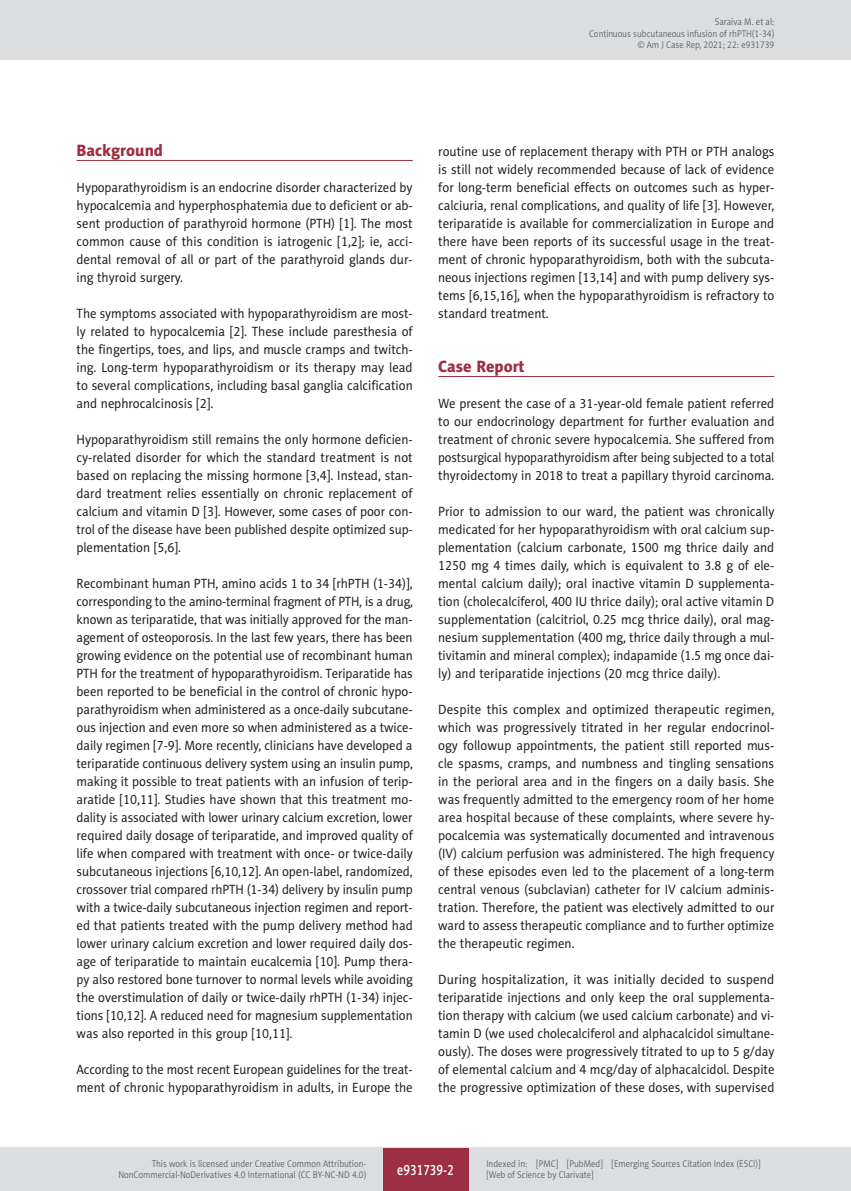
<style>
.page{position:relative;width:851px;height:1191px;background:#fff}
.page>*{position:absolute;margin:0;border:0;box-sizing:border-box;transform-origin:0 0}
.AJCR_Headline_1{font:16.5px "Naomi Sans EFN Heavy";color:#9d2f42}
.AJCR_e-PAGINA{font:15px "Naomi Sans EFN Medium";color:#fff;scale:.8 1}
.AJCR_Body{font:13.5px/18px "Naomi Sans EFN";color:#231f20;text-align:justify;scale:.95 1}
.AJCR_Body-2{font:13.5px/18px "Naomi Sans EFN";color:#231f20;text-align:justify}
.AJCR_Body-3{font:13.5px/18px "Naomi Sans EFN";color:#231f20;text-align:justify;scale:.94 1}
.AJCR_Body-4{font:13.5px/18px "Naomi Sans EFN";color:#231f20;text-align:justify;scale:.96 1}
.AJCR_Body-5{font:13.5px/18px "Naomi Sans EFN";color:#231f20;scale:.93 1}
.AJCR_pagina_zywa{font:9.75px/11.2px "Naomi Sans EFN Light";color:#57585a;text-align:right;scale:.9 1}
.AJCR_pagina_sygnatur{font:9.75px "Naomi Sans EFN Light";color:#57585a;scale:.9 1}
</style>
<div class="page">
<hr style="left:77px;top:160px;width:335px;height:1px;background:#9d2f42">
<hr style="left:438px;top:376px;width:336px;height:1px;background:#9d2f42">
<div style="left:0;top:0;width:850px;height:60px;background:#dcdddf"></div>
<hr style="left:850px;top:0;width:1px;height:60px;background:#dcdddf">
<div style="left:0;top:1148px;width:850px;height:43px;background:#dcdddf"></div>
<div style="left:383px;top:1147px;width:85px;height:43px;background:#9d2f42"></div>
<p class="AJCR_pagina_zywa" style="left:589px;top:16px;width:207px">Saraiva M. et al:<br>Continuous subcutaneous infusion of rhPTH(1-34)</p>
<p class="AJCR_pagina_sygnatur" style="left:637px;top:39px;width:153px">© Am J Case Rep, 2021; 22: e931739</p>
<p class="AJCR_Headline_1" style="left:77px;top:140px;width:88px">Background</p>
<p class="AJCR_Body-3" style="left:77px;top:178px;width:359px">Hypoparathyroidism is an endocrine disorder characterized by hypocalcemia and hyperphosphatemia due to deficient or ab&shy;sent production of parathyroid hormone (PTH) [1]. The most common cause of this condition is iatrogenic [1,2]; ie, acci&shy;dental removal of all or part of the parathyroid glands dur&shy;ing thyroid surgery.</p>
<p class="AJCR_Body-3" style="left:77px;top:304px;width:359px">The symptoms associated with hypoparathyroidism are most&shy;ly related to hypocalcemia [2]. These include paresthesia of the fingertips, toes, and lips, and muscle cramps and twitch&shy;ing. Long-term hypoparathyroidism or its therapy may lead to several complications, including basal ganglia calcification and nephrocalcinosis [2].</p>
<p class="AJCR_Body" style="left:77px;top:430px;width:355px">Hypoparathyroidism still remains the only hormone deficien&shy;cy-related disorder for which the standard treatment is not based on replacing the missing hormone [3,4]. Instead, stan&shy;dard treatment relies essentially on chronic replacement of calcium and vitamin D [3]. However, some cases of poor con&shy;trol of the disease have been published despite optimized sup&shy;plementation [5,6].</p>
<p class="AJCR_Body" style="left:77px;top:574px;width:355px">Recombinant human PTH, amino acids 1 to 34 [rhPTH (1-34)], corresponding to the amino-terminal fragment of PTH, is a drug, known as teriparatide, that was initially approved for the man&shy;agement of osteoporosis. In the last few years, there has been growing evidence on the potential use of recombinant human PTH for the treatment of hypoparathyroidism. Teriparatide has been reported to be beneficial in the control of chronic hypo&shy;parathyroidism when administered as a once-daily subcutane&shy;ous injection and even more so when administered as a twice&shy;daily regimen [7-9]. More recently, clinicians have developed a teriparatide continuous delivery system using an insulin pump, making it possible to treat patients with an infusion of terip&shy;aratide [10,11]. Studies have shown that this treatment mo&shy;dality is associated with lower urinary calcium excretion, lower required daily dosage of teriparatide, and improved quality of life when compared with treatment with once- or twice-daily subcutaneous injections [6,10,12]. An open-label, randomized, crossover trial compared rhPTH (1-34) delivery by insulin pump with a twice-daily subcutaneous injection regimen and report&shy;ed that patients treated with the pump delivery method had lower urinary calcium excretion and lower required daily dos&shy;age of teriparatide to maintain eucalcemia [10]. Pump thera&shy;py also restored bone turnover to normal levels while avoiding the overstimulation of daily or twice-daily rhPTH (1-34) injec&shy;tions [10,12]. A reduced need for magnesium supplementation was also reported in this group [10,11].</p>
<p class="AJCR_Body-5" style="left:77px;top:1060px;width:363px">According to the most recent European guidelines for the treat&shy;ment of chronic hypoparathyroidism in adults, in Europe the</p>
<p class="AJCR_Body" style="left:438px;top:142px;width:355px">routine use of replacement therapy with PTH or PTH analogs is still not widely recommended because of lack of evidence for long-term beneficial effects on outcomes such as hyper&shy;calciuria, renal complications, and quality of life [3]. However, teriparatide is available for commercialization in Europe and there have been reports of its successful usage in the treat&shy;ment of chronic hypoparathyroidism, both with the subcuta&shy;neous injections regimen [13,14] and with pump delivery sys&shy;tems [6,15,16], when the hypoparathyroidism is refractory to standard treatment.</p>
<p class="AJCR_Headline_1" style="left:438px;top:356px;width:88px">Case Report</p>
<p class="AJCR_Body" style="left:438px;top:394px;width:355px">We present the case of a 31-year-old female patient referred to our endocrinology department for further evaluation and treatment of chronic severe hypocalcemia. She suffered from postsurgical hypoparathyroidism after being subjected to a total thyroidectomy in 2018 to treat a papillary thyroid carcinoma.</p>
<p class="AJCR_Body" style="left:438px;top:502px;width:355px">Prior to admission to our ward, the patient was chronically medicated for her hypoparathyroidism with oral calcium sup&shy;plementation (calcium carbonate, 1500 mg thrice daily and 1250 mg 4 times daily, which is equivalent to 3.8 g of ele&shy;mental calcium daily); oral inactive vitamin D supplementa&shy;tion (cholecalciferol, 400 IU thrice daily); oral active vitamin D supplementation (calcitriol, 0.25 mcg thrice daily), oral mag&shy;nesium supplementation (400 mg, thrice daily through a mul&shy;tivitamin and mineral complex); indapamide (1.5 mg once dai&shy;ly) and teriparatide injections (20 mcg thrice daily).</p>
<p class="AJCR_Body-2" style="left:438px;top:700px;width:337px">Despite this complex and optimized therapeutic regimen, which was progressively titrated in her regular endocrinol&shy;ogy followup appointments, the patient still reported mus&shy;cle spasms, cramps, and numbness and tingling sensations in the perioral area and in the fingers on a daily basis. She was frequently admitted to the emergency room of her home area hospital because of these complaints, where severe hy&shy;pocalcemia was systematically documented and intravenous (IV) calcium perfusion was administered. The high frequency of these episodes even led to the placement of a long-term central venous (subclavian) catheter for IV calcium adminis&shy;tration. Therefore, the patient was electively admitted to our ward to assess therapeutic compliance and to further optimize the therapeutic regimen.</p>
<p class="AJCR_Body-4" style="left:438px;top:970px;width:352px">During hospitalization, it was initially decided to suspend teriparatide injections and only keep the oral supplementa&shy;tion therapy with calcium (we used calcium carbonate) and vi&shy;tamin D (we used cholecalciferol and alphacalcidol simultane&shy;ously). The doses were progressively titrated to up to 5 g/day of elemental calcium and 4 mcg/day of alphacalcidol. Despite the progressive optimization of these doses, with supervised</p>
<p class="AJCR_pagina_zywa" style="left:118px;top:1158px;width:277px">This work is licensed under Creative Common Attribution-<br>NonCommercial-NoDerivatives 4.0 International (CC BY-NC-ND 4.0)</p>
<p class="AJCR_e-PAGINA" style="left:397px;top:1160px;width:72px">e931739-2</p>
<p class="AJCR_pagina_zywa" style="left:486px;top:1158px;width:306px;text-align:left">Indexed in: [PMC] [PubMed] [Emerging Sources Citation Index (ESCI)] [Web of Science by Clarivate]</p>
</div>
